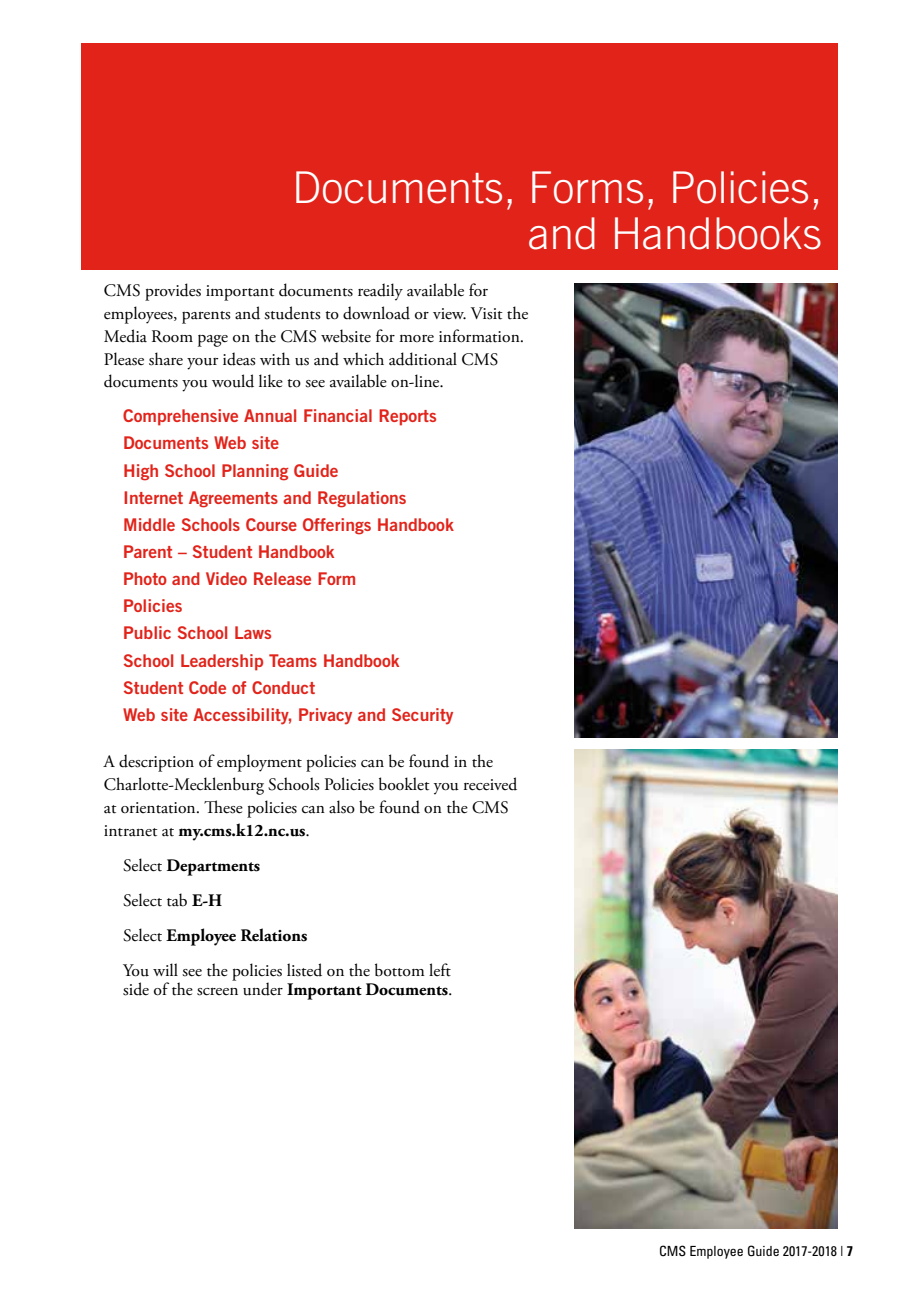
<style>
.page{position:relative;width:901px;height:1292px;background:#fff}
.page>*{position:absolute;margin:0;border:0;box-sizing:border-box;transform-origin:0 0}
.t1{font:300 43.75px/45.5px "Trade Gothic";color:#fff;text-align:right}
.t2{font:17.5px/22.8px "Adobe Garamond Pro";color:#000}
.t3{font:17.5px/27.1px "Trade Gothic Bold Two";color:#e2231a}
.t4{font:condensed 14px "Univers";color:#000}
.s1{font-weight:700}
</style>
<div class="page">
<img style="left:575px;top:284px;width:263px;height:453px">
<div style="left:82px;top:43px;width:756px;height:227px;background:#e2231a"></div>
<img style="left:575px;top:749px;width:263px;height:479px">
<h1 class="t1" style="left:292px;top:165px;width:531px">Documents, Forms, Policies, and Handbooks</h1>
<p class="t2" style="left:104px;top:280px;width:426px">CMS provides important documents readily available for employees, parents and students to download or view. Visit the Media Room page on the CMS website for more information.<br>Please share your ideas with us and which additional CMS documents you would like to see available on-line.</p>
<p class="t3" style="left:123px;top:402px;width:332px">Comprehensive Annual Financial Reports<br>Documents Web site<br>High School Planning Guide<br>Internet Agreements and Regulations<br>Middle Schools Course Offerings Handbook<br>Parent – Student Handbook<br>Photo and Video Release Form<br>Policies<br>Public School Laws<br>School Leadership Teams Handbook<br>Student Code of Conduct<br>Web site Accessibility, Privacy and Security</p>
<p class="t2" style="left:104px;top:751px;width:415px">A description of employment policies can be found in the Charlotte-Mecklenburg Schools Policies booklet you received at orientation. These policies can also be found on the CMS intranet at <span class="s1">my.cms.k12.nc.us</span>.</p>
<p class="t2" style="left:123px;top:848px;width:329px;line-height:35px">Select <span class="s1">Departments<br></span>Select tab <span class="s1">E-H<br></span>Select <span class="s1">Employee Relations<br></span>You will see the policies listed on the bottom left</p>
<p class="t2" style="left:123px;top:978px;width:331px">side of the screen under <span class="s1">Important Documents</span>.</p>
<p class="t4" style="left:659px;top:1242px;width:195px">CMS Employee Guide 2017-2018 | <span class="s1">7</span></p>
</div>
